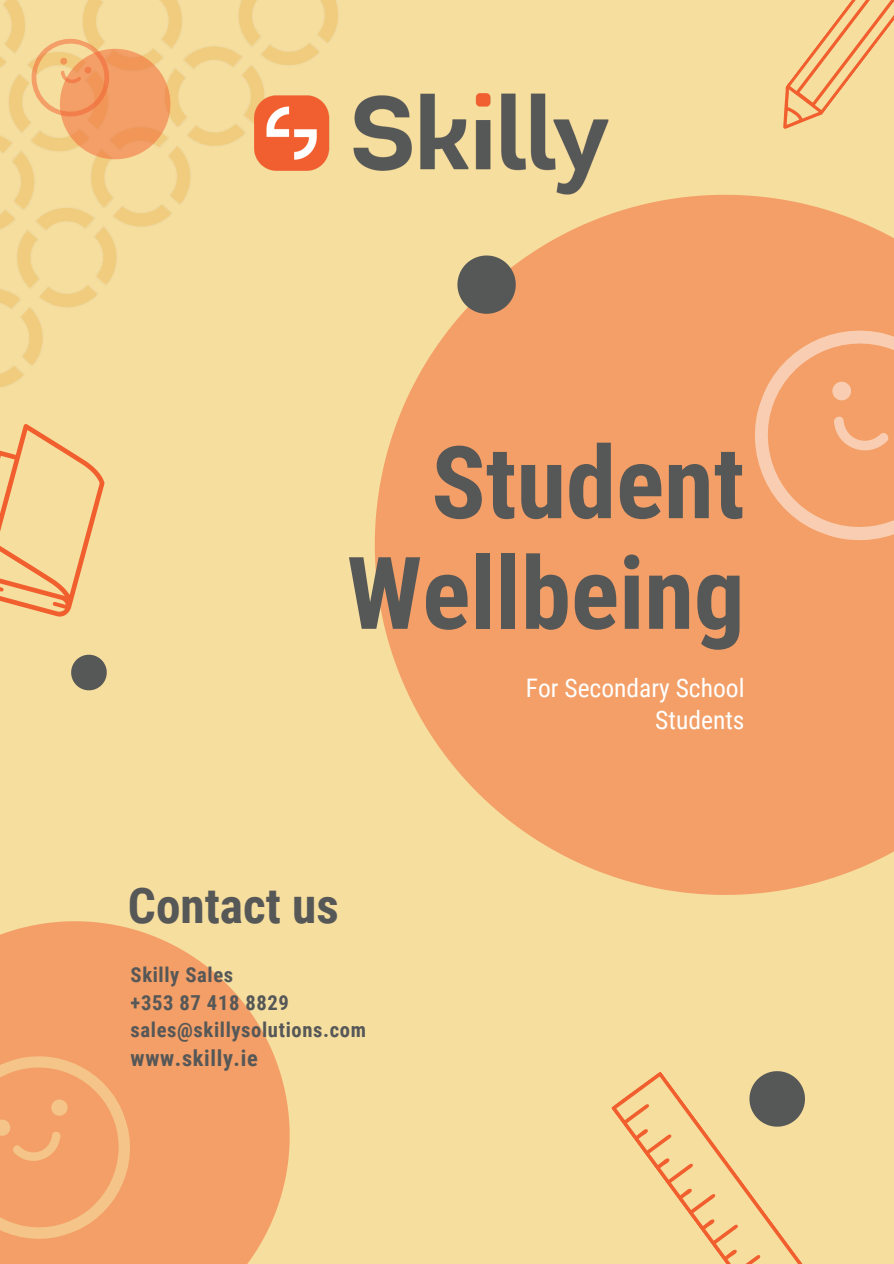
<style>
.page{position:relative;width:894px;height:1264px;background:#fff}
.page>*{position:absolute;margin:0;border:0;box-sizing:border-box;transform-origin:0 0}
.t1{font:700 100.65px/110.6px "Roboto Condensed";color:#565757;text-align:right}
.t2{font:700 49.2px "Roboto Condensed";color:#565757}
.t3{font:25.5px/31.7px "Roboto Condensed";color:#fff;text-align:right}
.t4{font:700 22.35px "Roboto Condensed";letter-spacing:.03em;color:#565757}
.t5{font:700 20.55px "Roboto Condensed";letter-spacing:.03em;color:#565757}
</style>
<div class="page">
<div style="left:0;top:0;width:893px;height:1263px;background:#f6de9f"></div>
<svg style="left:374px;top:195px;width:519px;height:699px;background:#f3a86f"></svg>
<svg style="left:724px;top:301px;width:169px;height:269px;background:#f3a46f"></svg>
<svg style="left:823px;top:411px;width:69px;height:54px;background:#f3a773"></svg>
<svg style="left:829px;top:379px;width:24px;height:24px"></svg>
<img style="left:0;top:0;width:338px;height:387px">
<svg style="left:20px;top:28px;width:150px;height:131px"></svg>
<svg style="left:0;top:921px;width:289px;height:342px;fill:#f39f67"></svg>
<svg style="left:0;top:1031px;width:155px;height:232px;background:#f3a36b"></svg>
<svg style="left:71px;top:654px;width:36px;height:36px"></svg>
<svg style="left:0;top:424px;width:105px;height:193px"></svg>
<svg style="left:457px;top:255px;width:58px;height:59px;background:#797062"></svg>
<svg style="left:611px;top:1071px;width:194px;height:192px"></svg>
<svg style="left:783px;top:0;width:110px;height:129px"></svg>
<img style="left:212px;top:47px;width:440px;height:186px">
<p class="t1" style="left:347px;top:428px;width:399px">Student<br>Wellbeing</p>
<p class="t3" style="left:525px;top:672px;width:220px">For Secondary School<br>Students</p>
<p class="t2" style="left:128px;top:877px;width:212px">Contact us</p>
<p class="t5" style="left:131px;top:963px;width:104px">Skilly Sales</p>
<p class="t5" style="left:131px;top:990px;width:160px">+353 87 418 8829</p>
<p class="t5" style="left:131px;top:1018px;width:237px">sales@skillysolutions.com</p>
<p class="t4" style="left:131px;top:1045px;width:129px">www.skilly.ie</p>
</div>
